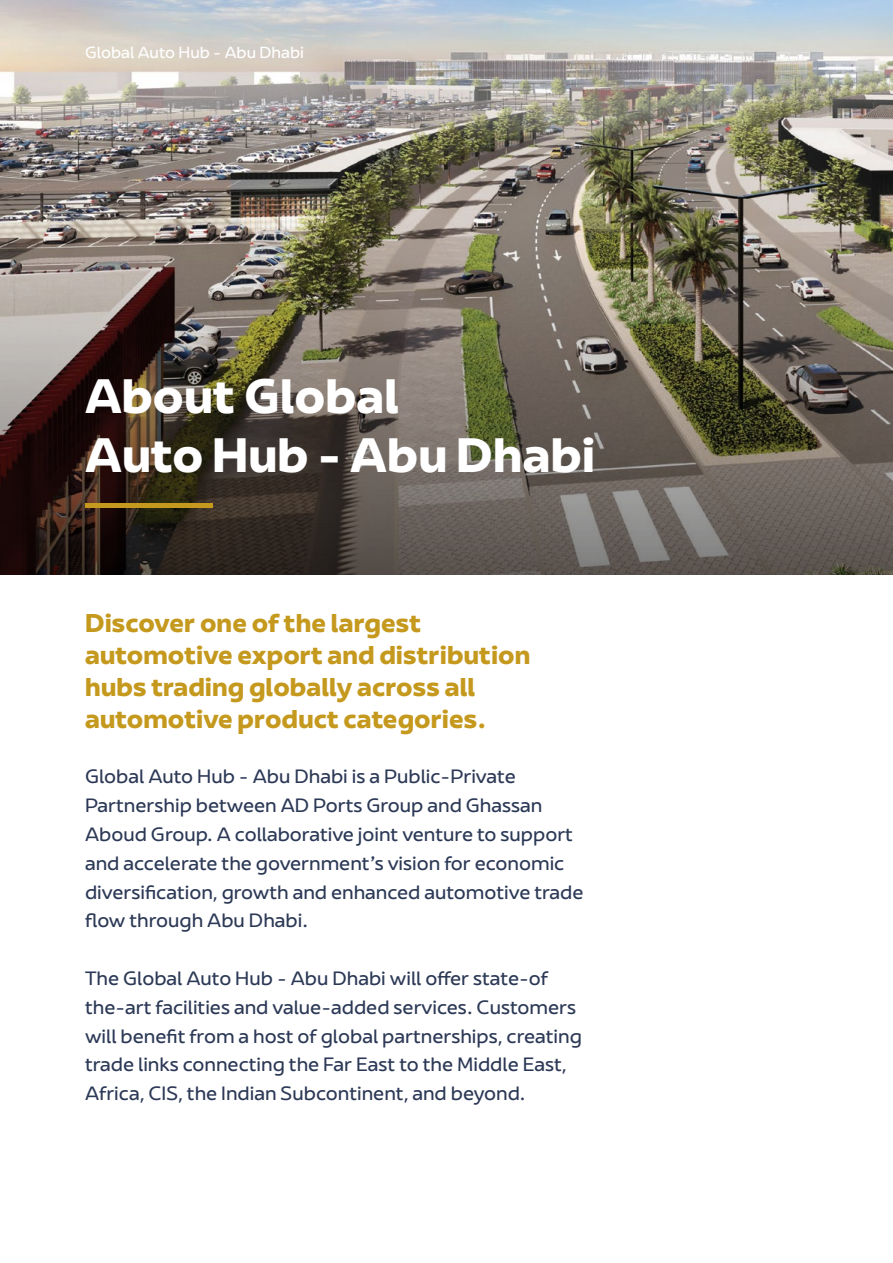
<style>
.page{position:relative;width:893px;height:1263px;background:#fff}
.page>*{position:absolute;margin:0;border:0;box-sizing:border-box;transform-origin:0 0}
.t1{font:700 45px/58.8px "AD Ports Group";color:#fff}
.t2{font:700 24px/31.8px "AD Ports Group";color:#c5991e}
.t3{font:18px/28.8px "AD Ports Group";color:#2c3956}
.t4{font:15px "AD Ports Group";color:#fff}
</style>
<div class="page">
<hr style="left:892px;top:0;width:1px;height:1263px;background:#2b3956">
<img style="left:0;top:0;width:893px;height:231px">
<img style="left:0;top:231px;width:893px;height:343px">
<hr style="left:85px;top:503px;width:128px;height:4px;background:#c5991e">
<p class="t4" style="left:85px;top:40px;width:220px">Global Auto Hub - Abu Dhabi</p>
<h1 class="t1" style="left:85px;top:367px;width:512px">About Global<br>Auto Hub - Abu Dhabi</h1>
<h2 class="t2" style="left:85px;top:607px;width:447px">Discover one of the largest automotive export and distribution hubs trading globally across all automotive product categories.</h2>
<p class="t3" style="left:85px;top:762px;width:500px">Global Auto Hub - Abu Dhabi is a Public-Private Partnership between AD Ports Group and Ghassan Aboud Group. A collaborative joint venture to support and accelerate the government’s vision for economic diversification, growth and enhanced automotive trade flow through Abu Dhabi.</p>
<p class="t3" style="left:85px;top:964px;width:498px">The Global Auto Hub - Abu Dhabi will offer state-of the-art facilities and value-added services. Customers will benefit from a host of global partnerships, creating trade links connecting the Far East to the Middle East, Africa, CIS, the Indian Subcontinent, and beyond.</p>
</div>
